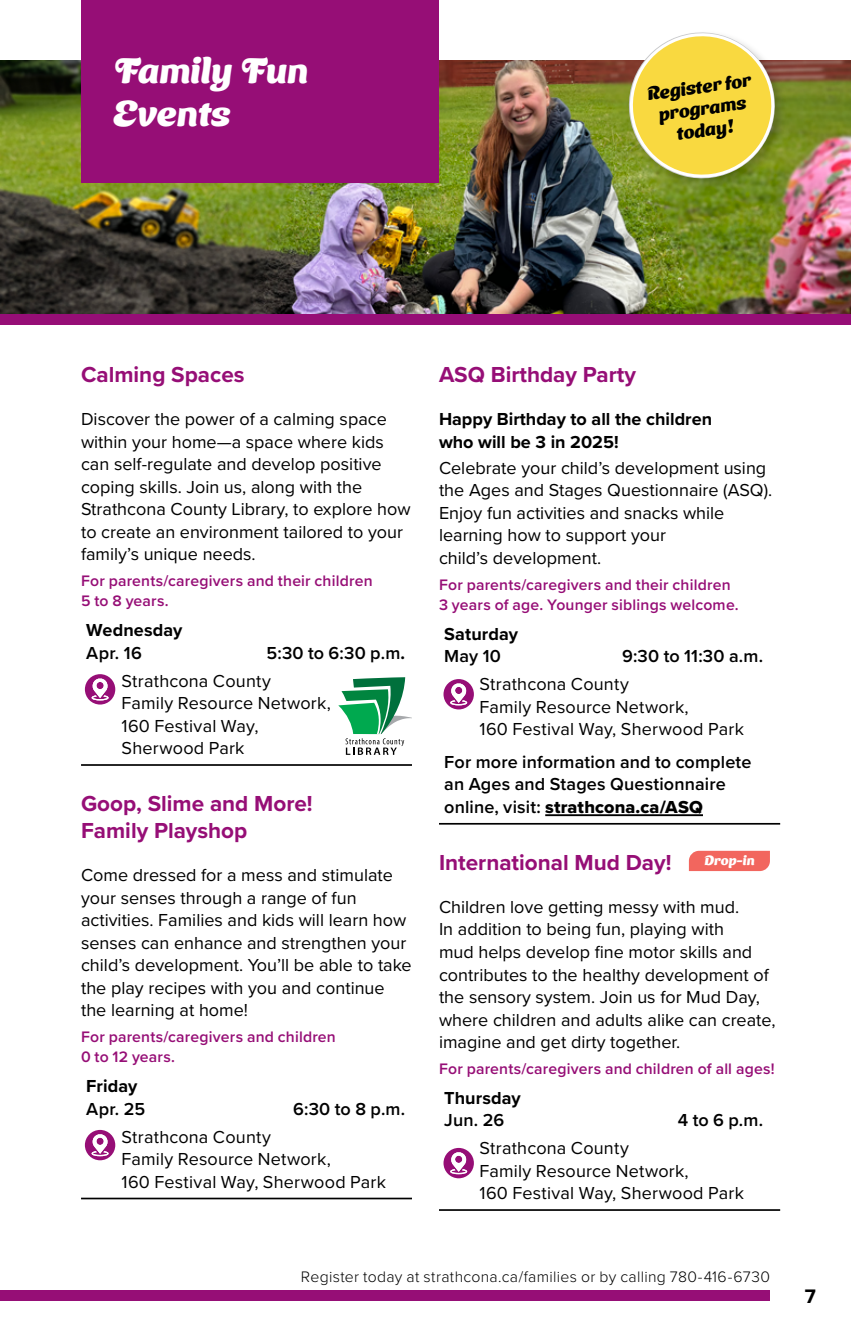
<style>
.page{position:relative;width:851px;height:1337px;background:#fff}
.page>*{position:absolute;margin:0;border:0;box-sizing:border-box;transform-origin:0 0}
.t1{font:36px/43.2px "Ice Cream Slant";color:#fff}
.Program_Title{font:700 22.5px/27px "Proxima Nova";color:#960e76}
.t2{font:700 20.25px "Proxima Nova";color:#000}
.t3{font:18.68px/21.6px "Ice Cream Slant";color:#000;text-align:center}
.Body{font:18px/22.5px "Proxima Nova";color:#000}
.Program_location___line_final_Graphic{font:18px/22.5px "Proxima Nova";letter-spacing:.01em;color:#000}
.Program_location___line_final{font:600 18px/22.5px "Proxima Nova";letter-spacing:.01em;color:#000}
.Program_location___line_final_Graphic_co{font:18px/22.5px "Proxima Nova";letter-spacing:.01em;color:#000}
.Program_detail_-_Date_time{font:700 18px/22.5px "Proxima Nova";letter-spacing:.005em;color:#000}
.Program_detail_-_Date_time-2{font:600 18px "Proxima Nova";letter-spacing:.01em;color:#000}
.Body-2{font:700 18px/22.5px "Proxima Nova";color:#000}
.Ages{font:600 15.75px/20.2px "Proxima Nova";letter-spacing:.015em;color:#960e76}
.t4{font:300 15.75px "Proxima Nova";letter-spacing:.02em;color:#000}
.t5{font:13.5px "Ice Cream Slant";color:#fff}
.s1{font-weight:600}
.s2{font-weight:700}
.s3{font-family:"Proxima Nova Extrabld";font-weight:400}
</style>
<div class="page">
<div style="left:0;top:1290px;width:770px;height:10px;background:#960e76"></div>
<img style="left:0;top:61px;width:850px;height:253px">
<div style="left:0;top:314px;width:850px;height:10px;background:#960e76"></div>
<hr style="left:81px;top:764px;width:331px;height:2px;background:#000">
<hr style="left:81px;top:1197px;width:331px;height:2px;background:#000">
<hr style="left:439px;top:823px;width:341px;height:1px;background:#000">
<hr style="left:545px;top:814px;width:158px;height:2px;background:#000">
<hr style="left:439px;top:1209px;width:341px;height:1px;background:#000">
<svg style="left:338px;top:677px;width:74px;height:78px"></svg>
<div style="left:81px;top:0;width:358px;height:182px;background:#960e76"></div>
<div style="left:626px;top:29px;width:162px;height:162px;background:#000;opacity:.22"></div>
<svg style="left:626px;top:30px;width:151px;height:151px;background:#e3d05c"></svg>
<svg style="left:688px;top:850px;width:82px;height:21px;background:#f2716a"></svg>
<svg style="left:85px;top:674px;width:30px;height:30px"></svg>
<svg style="left:85px;top:1130px;width:30px;height:30px"></svg>
<svg style="left:443px;top:1148px;width:31px;height:30px"></svg>
<svg style="left:443px;top:679px;width:31px;height:30px"></svg>
<p class="t1" style="left:113px;top:45px;width:197px">Family Fun<br>Events</p>
<p class="t3" style="left:646px;top:81px;width:106px;rotate:-8deg">Register for programs today!</p>
<p class="Program_Title" style="left:81px;top:361px;width:165px">Calming Spaces</p>
<p class="Body" style="left:81px;top:407px;width:331px">Discover the power of a calming space within your home—a space where kids can self-regulate and develop positive coping skills. Join us, along with the Strathcona County Library, to explore how to create an environment tailored to your family’s unique needs.</p>
<p class="Ages" style="left:81px;top:570px;width:293px">For parents/caregivers and their children<br>5 to 8 years.</p>
<p class="Program_detail_-_Date_time" style="left:86px;top:618px;width:97px">Wednesday<br><span class="s1">Apr. 16</span></p>
<p class="Program_detail_-_Date_time-2" style="left:266px;top:639px;width:140px">5:30 to 6:30 p.m<span class="s2">.</span></p>
<p class="Program_location___line_final_Graphic" style="left:122px;top:668px;width:211px">Strathcona County<br>Family Resource Network,<br>160 Festival Way,<br>Sherwood Park</p>
<p class="Program_Title" style="left:81px;top:790px;width:233px">Goop, Slime and More!<br>Family Playshop</p>
<p class="Body" style="left:81px;top:863px;width:332px">Come dressed for a mess and stimulate your senses through a range of fun activities. Families and kids will learn how senses can enhance and strengthen your child’s development. You’ll be able to take the play recipes with you and continue the learning at home!</p>
<p class="Ages" style="left:81px;top:1026px;width:256px">For parents/caregivers and children<br>0 to 12 years.</p>
<p class="Program_detail_-_Date_time" style="left:86px;top:1074px;width:61px">Friday<br><span class="s1">Apr. 25</span></p>
<p class="Program_detail_-_Date_time-2" style="left:293px;top:1095px;width:113px">6:30 to 8 p.m.</p>
<p class="Program_location___line_final_Graphic" style="left:122px;top:1124px;width:266px">Strathcona County<br>Family Resource Network,<br>160 Festival Way, Sherwood Park</p>
<p class="Program_Title" style="left:439px;top:361px;width:198px">ASQ Birthday Party</p>
<p class="Body-2" style="left:439px;top:407px;width:275px">Happy Birthday to all the children who will be 3 in 2025!</p>
<p class="Body" style="left:439px;top:456px;width:335px">Celebrate your child’s development using the Ages and Stages Questionnaire (ASQ).<br>Enjoy fun activities and snacks while learning how to support your<br>child’s development.</p>
<p class="Ages" style="left:439px;top:574px;width:301px">For parents/caregivers and their children<br>3 years of age. Younger siblings welcome.</p>
<p class="Program_detail_-_Date_time" style="left:444px;top:622px;width:75px">Saturday<br><span class="s1">May 10</span></p>
<p class="Program_detail_-_Date_time-2" style="left:622px;top:643px;width:143px">9:30 to 11:30 a.m.</p>
<p class="Program_location___line_final_Graphic_co" style="left:479px;top:672px;width:266px">Strathcona County<br>Family Resource Network,<br>160 Festival Way, Sherwood Park</p>
<p class="Program_location___line_final" style="left:444px;top:750px;width:308px">For more information and to complete an Ages and Stages Questionnaire online, visit: <span class="s3">strathcona.ca/ASQ</span></p>
<p class="Program_Title" style="left:439px;top:848px;width:234px">International Mud Day!</p>
<p class="Body" style="left:439px;top:895px;width:338px">Children love getting messy with mud.<br>In addition to being fun, playing with<br>mud helps develop fine motor skills and contributes to the healthy development of the sensory system. Join us for Mud Day, where children and adults alike can create, imagine and get dirty together.</p>
<p class="Ages" style="left:439px;top:1058px;width:337px">For parents/caregivers and children of all ages!</p>
<p class="Program_detail_-_Date_time" style="left:444px;top:1086px;width:78px">Thursday<br><span class="s1">Jun. 26</span></p>
<p class="t5" style="left:704px;top:848px;width:52px">Drop-in</p>
<p class="Program_detail_-_Date_time-2" style="left:677px;top:1106px;width:87px">4 to 6 p.m.</p>
<p class="Program_location___line_final_Graphic" style="left:479px;top:1136px;width:266px">Strathcona County<br>Family Resource Network,<br>160 Festival Way, Sherwood Park</p>
<p class="t4" style="left:301px;top:1265px;width:470px">Register today at strathcona.ca/families or by calling 780-416-6730</p>
<p class="t2" style="left:804px;top:1281px;width:13px">7</p>
</div>
